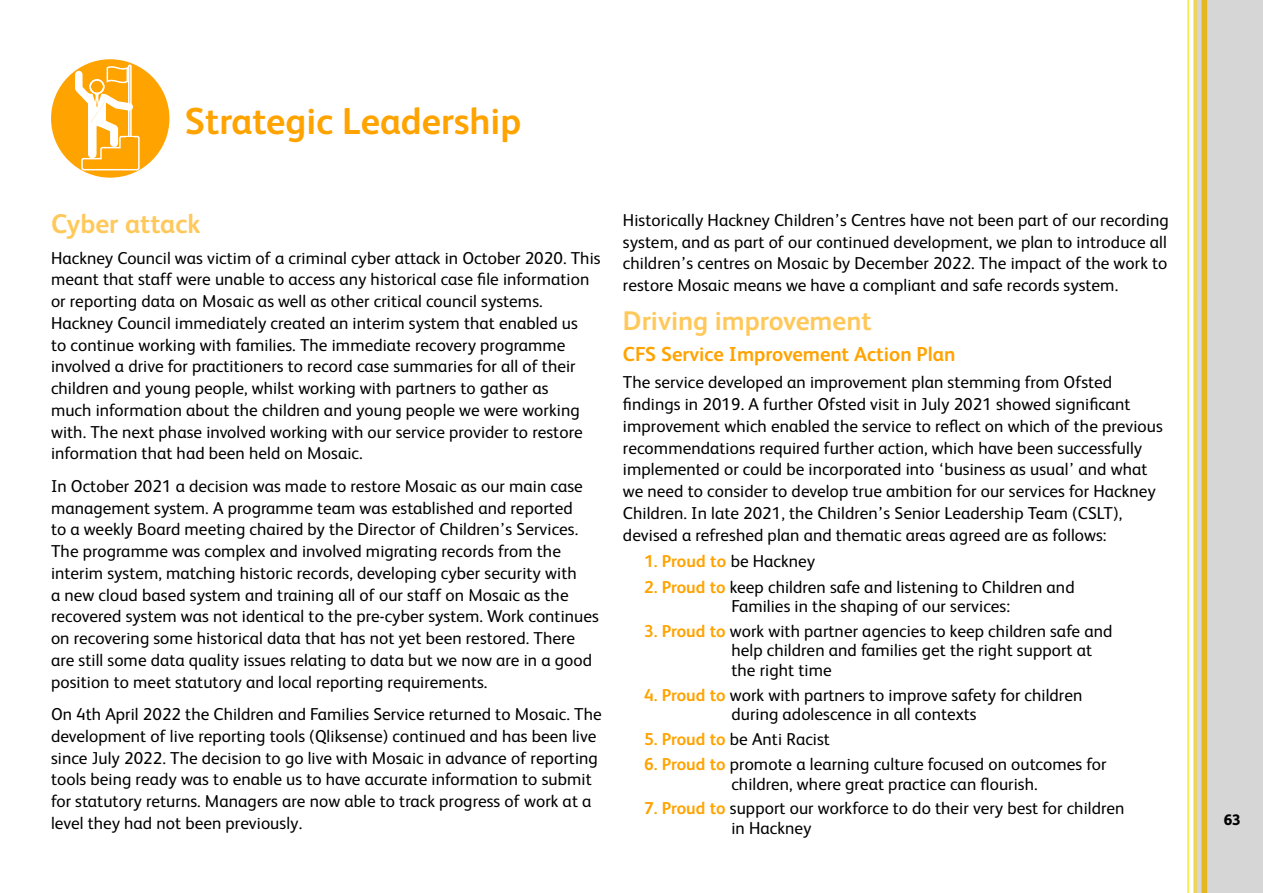
<style>
.page{position:relative;width:1263px;height:893px;background:#fff}
.page>*{position:absolute;margin:0;border:0;box-sizing:border-box;transform-origin:0 0}
.t1{font:700 37.5px "FS Albert";color:#ffa300}
.t2{font:700 27px "FS Albert";color:#ffc85a}
.t3{font:700 20.25px "FS Albert";color:#ffa300}
.t4{font:17.25px/21.8px "FS Albert";letter-spacing:.005em;color:#000}
.t5{font:700 17.25px "FS Albert";letter-spacing:.005em;color:#ffa300}
.t6{font:800 15.15px "FS Albert";color:#000}
.s1{font-weight:400;color:#000}
.s2{font-weight:700;color:#ffa300}
</style>
<div class="page">
<div style="left:1196px;top:0;width:67px;height:893px;background:#d6d6d6"></div>
<svg style="left:1187px;top:0;width:21px;height:893px"></svg>
<div style="left:51px;top:59px;width:118px;height:119px;background:#ffa300;border-radius:50%"></div>
<svg style="left:74px;top:64px;width:66px;height:107px"></svg>
<div style="left:127px;top:137px;width:7px;height:22px;background:#ffa300"></div>
<h1 class="t1" style="left:185px;top:95px;width:338px">Strategic Leadership</h1>
<h2 class="t2" style="left:51px;top:206px;width:151px">Cyber attack</h2>
<p class="t4" style="left:51px;top:246px;width:551px">Hackney Council was victim of a criminal cyber attack in October 2020. This meant that staff were unable to access any historical case file information or reporting data on Mosaic as well as other critical council systems.<br>Hackney Council immediately created an interim system that enabled us<br>to continue working with families. The immediate recovery programme involved a drive for practitioners to record case summaries for all of their children and young people, whilst working with partners to gather as<br>much information about the children and young people we were working with. The next phase involved working with our service provider to restore information that had been held on Mosaic.</p>
<p class="t4" style="left:51px;top:474px;width:549px">In October 2021 a decision was made to restore Mosaic as our main case management system. A programme team was established and reported<br>to a weekly Board meeting chaired by the Director of Children’s Services.<br>The programme was complex and involved migrating records from the interim system, matching historic records, developing cyber security with<br>a new cloud based system and training all of our staff on Mosaic as the recovered system was not identical to the pre-cyber system. Work continues on recovering some historical data that has not yet been restored. There are still some data quality issues relating to data but we now are in a good position to meet statutory and local reporting requirements.</p>
<p class="t4" style="left:51px;top:702px;width:552px">On 4th April 2022 the Children and Families Service returned to Mosaic. The development of live reporting tools (Qliksense) continued and has been live since July 2022. The decision to go live with Mosaic in advance of reporting tools being ready was to enable us to have accurate information to submit for statutory returns. Managers are now able to track progress of work at a level they had not been previously.</p>
<p class="t4" style="left:623px;top:208px;width:547px;text-align:justify">Historically Hackney Children’s Centres have not been part of our recording system, and as part of our continued development, we plan to introduce all children’s centres on Mosaic by December 2022. The impact of the work to restore Mosaic means we have a compliant and safe records system.</p>
<h2 class="t2" style="left:623px;top:303px;width:250px">Driving improvement</h2>
<p class="t3" style="left:623px;top:340px;width:334px">CFS Service Improvement Action Plan</p>
<p class="t4" style="left:623px;top:371px;width:541px">The service developed an improvement plan stemming from Ofsted findings in 2019. A further Ofsted visit in July 2021 showed significant improvement which enabled the service to reflect on which of the previous recommendations required further action, which have been successfully implemented or could be incorporated into ‘business as usual’ and what we need to consider to develop true ambition for our services for Hackney Children. In late 2021, the Children’s Senior Leadership Team (CSLT), devised a refreshed plan and thematic areas agreed are as follows:</p>
<p class="t5" style="left:644px;top:549px;width:172px">1. Proud to <span class="s1">be Hackney</span></p>
<p class="t4" style="left:731px;top:576px;width:345px;line-height:19.5px;text-indent:-87px"><span class="s2">2. Proud to</span> keep children safe and listening to Children and<br>Families in the shaping of our services:</p>
<p class="t4" style="left:731px;top:620px;width:382px;line-height:19.5px;text-indent:-87px"><span class="s2">3. Proud to</span> work with partner agencies to keep children safe and help children and families get the right support at the right time</p>
<p class="t4" style="left:731px;top:684px;width:352px;line-height:19.5px;text-indent:-87px"><span class="s2">4. Proud to</span> work with partners to improve safety for children during adolescence in all contexts</p>
<p class="t4" style="left:644px;top:727px;width:187px"><span class="s2">5. Proud to</span> be Anti Racist</p>
<p class="t4" style="left:731px;top:753px;width:377px;line-height:19.5px;text-indent:-87px"><span class="s2">6. Proud to</span> promote a learning culture focused on outcomes for children, where great practice can flourish.</p>
<p class="t4" style="left:731px;top:798px;width:395px;line-height:19.5px;text-indent:-87px"><span class="s2">7. Proud to</span> support our workforce to do their very best for children in Hackney</p>
<p class="t6" style="left:1224px;top:809px;width:19px">63</p>
</div>
